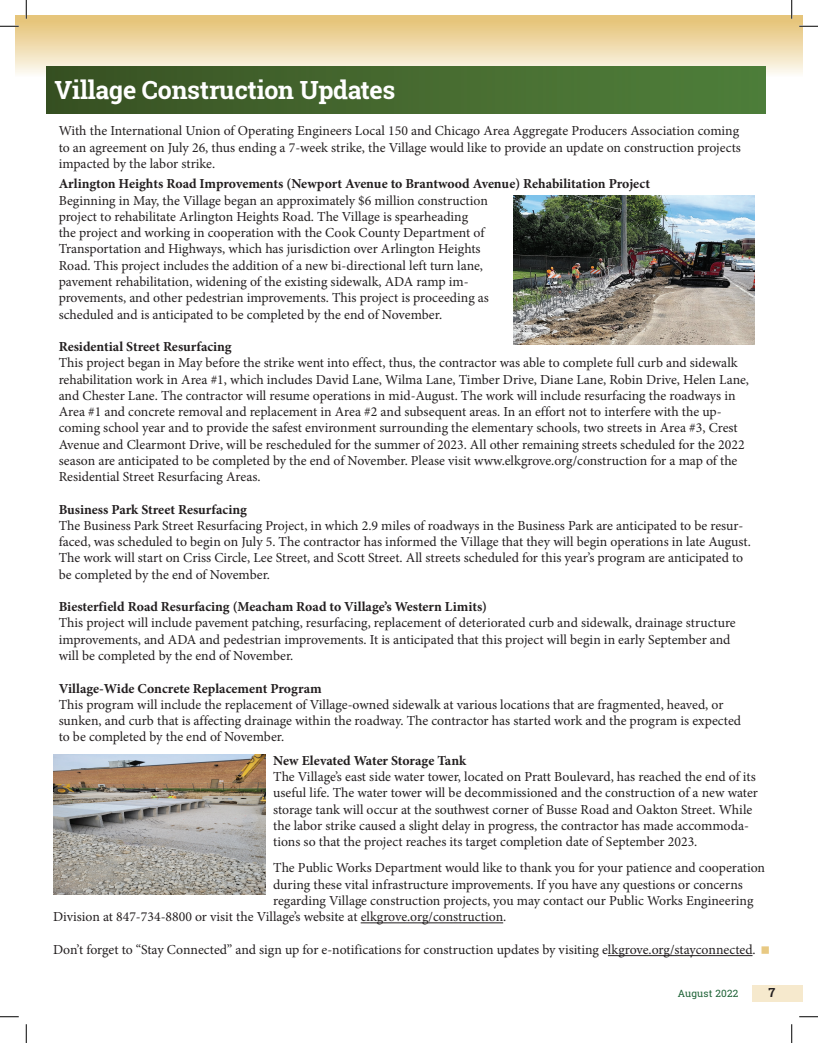
<style>
.page{position:relative;width:818px;height:1043px;background:#fff}
.page>*{position:absolute;margin:0;border:0;box-sizing:border-box;transform-origin:0 0}
.t1{font:700 25px "Roboto Slab";letter-spacing:-.01em;color:#fff}
.t2{font:13.75px/16.2px "Minion Pro";color:#231f20}
.t3{font:700 13.75px "Minion Pro";color:#231f20}
.t4{font:700 12.5px "Roboto Slab";color:#231f20}
.t5{font:10px "Roboto Slab";letter-spacing:.02em;color:#1d6235}
</style>
<div class="page">
<div style="left:752px;top:984px;width:50px;height:17px;background:#f6e9cd"></div>
<svg style="left:15px;top:15px;width:11px;height:59px"></svg>
<div style="left:26px;top:15px;width:776px;height:62px;background:linear-gradient(to bottom,#e4bf6d,#fcfaf4)"></div>
<div style="left:46px;top:66px;width:719px;height:47px;background:linear-gradient(to right,#395123,#50803b)"></div>
<hr style="left:360px;top:922px;width:143px;height:1px;background:#231f20">
<hr style="left:608px;top:955px;width:144px;height:1px;background:#231f20">
<img style="left:513px;top:196px;width:241px;height:148px">
<img style="left:54px;top:755px;width:211px;height:140px">
<svg style="left:0;top:25px;width:19px;height:2px"></svg>
<svg style="left:799px;top:25px;width:19px;height:2px"></svg>
<svg style="left:0;top:1016px;width:19px;height:1px"></svg>
<svg style="left:799px;top:1016px;width:19px;height:1px"></svg>
<svg style="left:25px;top:0;width:2px;height:19px"></svg>
<svg style="left:25px;top:1024px;width:2px;height:18px"></svg>
<svg style="left:790px;top:0;width:2px;height:19px"></svg>
<svg style="left:791px;top:1024px;width:1px;height:18px"></svg>
<h1 class="t1" style="left:55px;top:72px;width:342px">Village Construction Updates</h1>
<p class="t2" style="left:59px;top:123px;width:683px">With the International Union of Operating Engineers Local 150 and Chicago Area Aggregate Producers Association coming to an agreement on July 26, thus ending a 7-week strike, the Village would like to provide an update on construction projects impacted by the labor strike.</p>
<p class="t3" style="left:59px;top:174px;width:593px">Arlington Heights Road Improvements (Newport Avenue to Brantwood Avenue) Rehabilitation Project</p>
<p class="t2" style="left:59px;top:192px;width:431px">Beginning in May, the Village began an approximately $6 million construction project to rehabilitate Arlington Heights Road. The Village is spearheading the project and working in cooperation with the Cook County Department of Transportation and Highways, which has jurisdiction over Arlington Heights Road. This project includes the addition of a new bi-directional left turn lane, pavement rehabilitation, widening of the existing sidewalk, ADA ramp im&shy;provements, and other pedestrian improvements. This project is proceeding as scheduled and is anticipated to be completed by the end of November.</p>
<p class="t3" style="left:59px;top:337px;width:174px">Residential Street Resurfacing</p>
<p class="t2" style="left:59px;top:355px;width:692px">This project began in May before the strike went into effect, thus, the contractor was able to complete full curb and sidewalk rehabilitation work in Area #1, which includes David Lane, Wilma Lane, Timber Drive, Diane Lane, Robin Drive, Helen Lane, and Chester Lane. The contractor will resume operations in mid-August. The work will include resurfacing the roadways in Area #1 and concrete removal and replacement in Area #2 and subsequent areas. In an effort not to interfere with the up&shy;coming school year and to provide the safest environment surrounding the elementary schools, two streets in Area #3, Crest Avenue and Clearmont Drive, will be rescheduled for the summer of 2023. All other remaining streets scheduled for the 2022 season are anticipated to be completed by the end of November. Please visit www.elkgrove.org/construction for a map of the Residential Street Resurfacing Areas.</p>
<p class="t3" style="left:59px;top:499px;width:190px">Business Park Street Resurfacing</p>
<p class="t2" style="left:59px;top:517px;width:693px">The Business Park Street Resurfacing Project, in which 2.9 miles of roadways in the Business Park are anticipated to be resur&shy;faced, was scheduled to begin on July 5. The contractor has informed the Village that they will begin operations in late August.<br>The work will start on Criss Circle, Lee Street, and Scott Street. All streets scheduled for this year’s program are anticipated to be completed by the end of November.</p>
<p class="t3" style="left:59px;top:597px;width:430px">Biesterfield Road Resurfacing (Meacham Road to Village’s Western Limits)</p>
<p class="t2" style="left:59px;top:615px;width:678px">This project will include pavement patching, resurfacing, replacement of deteriorated curb and sidewalk, drainage structure improvements, and ADA and pedestrian improvements. It is anticipated that this project will begin in early September and will be completed by the end of November.</p>
<p class="t3" style="left:59px;top:678px;width:264px">Village-Wide Concrete Replacement Program</p>
<p class="t2" style="left:59px;top:696px;width:684px">This program will include the replacement of Village-owned sidewalk at various locations that are fragmented, heaved, or sunken, and curb that is affecting drainage within the roadway. The contractor has started work and the program is expected to be completed by the end of November.</p>
<p class="t3" style="left:273px;top:750px;width:194px">New Elevated Water Storage Tank</p>
<p class="t2" style="left:273px;top:768px;width:486px">The Village’s east side water tower, located on Pratt Boulevard, has reached the end of its useful life. The water tower will be decommissioned and the construction of a new water storage tank will occur at the southwest corner of Busse Road and Oakton Street. While the labor strike caused a slight delay in progress, the contractor has made accommoda&shy;tions so that the project reaches its target completion date of September 2023.</p>
<p class="t2" style="left:273px;top:860px;width:493px">The Public Works Department would like to thank you for your patience and cooperation</p>
<p class="t2" style="left:273px;top:876px;width:471px">during these vital infrastructure improvements. If you have any questions or concerns</p>
<p class="t2" style="left:273px;top:892px;width:481px">regarding Village construction projects, you may contact our Public Works Engineering</p>
<p class="t2" style="left:53px;top:909px;width:455px">Division at 847-734-8800 or visit the Village’s website at elkgrove.org/construction.</p>
<p class="t2" style="left:53px;top:941px;width:704px">Don’t forget to “Stay Connected” and sign up for e-notifications for construction updates by visiting elkgrove.org/stayconnected.</p>
<p class="t5" style="left:678px;top:986px;width:62px">August 2022</p>
<p class="t4" style="left:768px;top:984px;width:8px">7</p>
</div>
